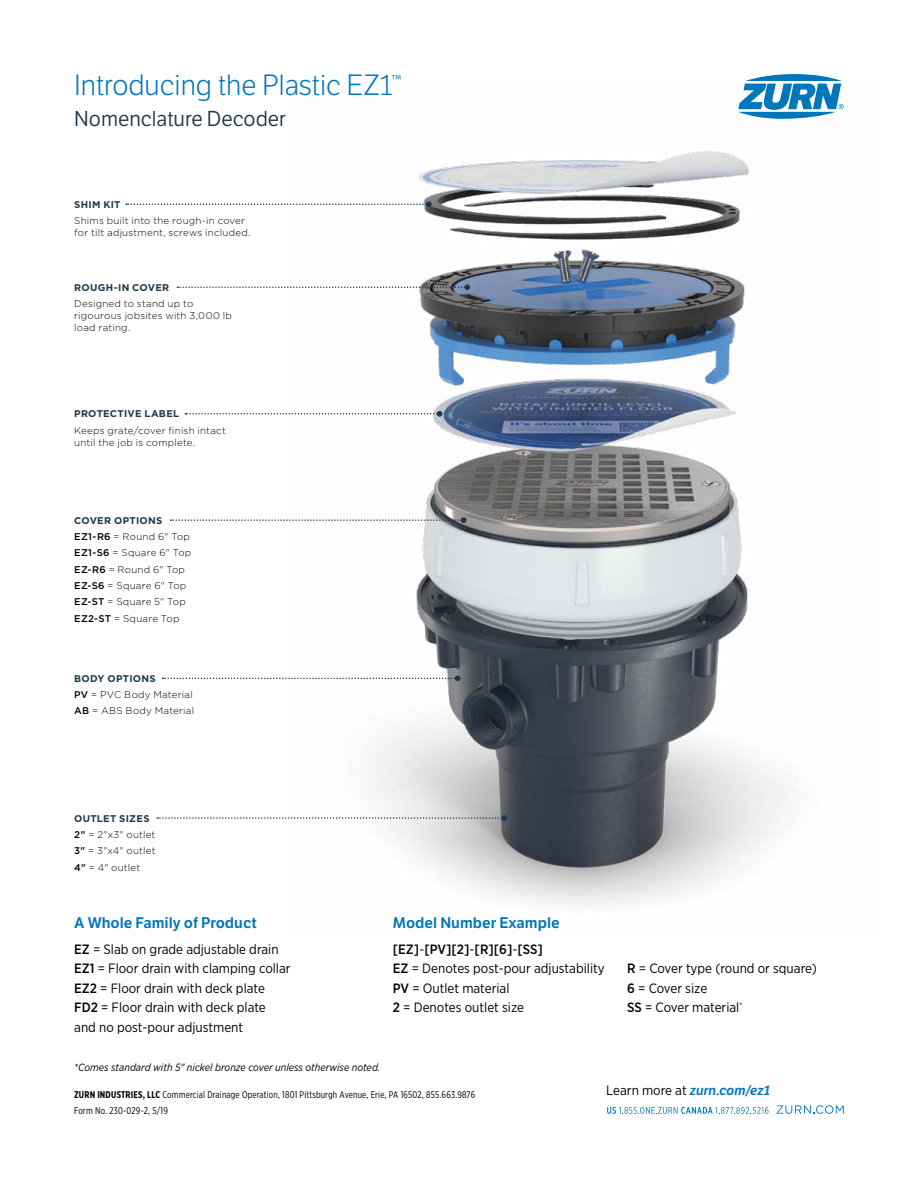
<style>
.page{position:relative;width:918px;height:1188px;background:#fff}
.page>*{position:absolute;margin:0;border:0;box-sizing:border-box;transform-origin:0 0}
.t1{font:28.5px "LFT Etica Lt";color:#0076bb}
.t2{font:21px "LFT Etica Bk";color:#1e384b}
.t3{font:15px "LFT Etica SB";color:#0076bb}
.t4{font:13.5px/19.5px "Gotham Narrow";color:#000}
.t5{font:italic 13.5px "LFT Etica SB";color:#0076bb}
.t6{font:italic 10.5px "Gotham Narrow";color:#000}
.t7{font:300 9.75px/16.4px "Gotham";letter-spacing:.02em;color:#000}
.t8{font:9.75px/15.6px "Gotham X Narrow";letter-spacing:.02em;color:#000}
.t9{font:700 9.75px "Gotham";letter-spacing:.03em;color:#1e384b}
.s1{font-weight:700;color:#1e384b}
.s2{font-weight:500}
.s3{font-weight:700}
.s4{font-family:"Gotham Narrow";font-style:normal;color:#000}
</style>
<div class="page">
<img style="left:374px;top:151px;width:413px;height:754px">
<svg style="left:607px;top:1107px;width:162px;height:7px"></svg>
<svg style="left:777px;top:1105px;width:67px;height:9px"></svg>
<svg style="left:738px;top:74px;width:106px;height:45px"></svg>
<svg style="left:177px;top:284px;width:293px;height:6px"></svg>
<svg style="left:185px;top:411px;width:257px;height:6px"></svg>
<svg style="left:171px;top:517px;width:295px;height:6px"></svg>
<svg style="left:163px;top:675px;width:297px;height:6px"></svg>
<svg style="left:157px;top:815px;width:350px;height:6px"></svg>
<svg style="left:126px;top:201px;width:306px;height:6px"></svg>
<h1 class="t1" style="left:74px;top:69px;width:329px">Introducing the Plastic EZ1<sup>™</sup></h1>
<h2 class="t2" style="left:74px;top:106px;width:213px">Nomenclature Decoder</h2>
<p class="t9" style="left:74px;top:198px;width:48px">SHIM KIT</p>
<p class="t7" style="left:74px;top:214px;width:178px;line-height:12px">Shims built into the rough-in cover for tilt adjustment, screws included.</p>
<p class="t9" style="left:74px;top:281px;width:97px">ROUGH-IN COVER</p>
<p class="t7" style="left:74px;top:297px;width:159px;line-height:12px">Designed to stand up to rigourous jobsites with 3,000 lb load rating.</p>
<p class="t9" style="left:74px;top:407px;width:107px">PROTECTIVE LABEL</p>
<p class="t7" style="left:74px;top:424px;width:153px;line-height:12px">Keeps grate/cover finish intact until the job is complete.</p>
<p class="t7" style="left:74px;top:512px;width:119px"><span class="s1">COVER OPTIONS<br></span><span class="s2">EZ1-R6</span> = Round 6" Top<br><span class="s2">EZ1-S6</span> = Square 6" Top<br><span class="s2">EZ-R6</span> = Round 6" Top<br><span class="s2">EZ-S6</span> = Square 6" Top<br><span class="s2">EZ-ST</span> = Square 5" Top<br><span class="s2">EZ2-ST</span> = Square Top</p>
<p class="t7" style="left:74px;top:670px;width:121px"><span class="s1">BODY OPTIONS<br></span><span class="s2">PV</span> = PVC Body Material<br><span class="s2">AB</span> = ABS Body Material</p>
<p class="t7" style="left:74px;top:810px;width:83px"><span class="s1">OUTLET SIZES<br></span><span class="s2">2"</span> = 2"x3" outlet<br><span class="s2">3"</span> = 3"x4" outlet<br><span class="s2">4"</span> = 4" outlet</p>
<h3 class="t3" style="left:74px;top:913px;width:184px">A Whole Family of Product</h3>
<h3 class="t4" style="left:74px;top:939px;width:218px"><span class="s2">EZ</span> = Slab on grade adjustable drain<br><span class="s2">EZ1</span> = Floor drain with clamping collar<br><span class="s2">EZ2</span> = Floor drain with deck plate<br><span class="s2">FD2</span> = Floor drain with deck plate and no post-pour adjustment</h3>
<p class="t6" style="left:74px;top:1061px;width:308px">*Comes standard with 5" nickel bronze cover unless otherwise noted.</p>
<h3 class="t3" style="left:393px;top:913px;width:168px">Model Number Example</h3>
<h3 class="t4" style="left:393px;top:939px;width:213px"><span class="s2">[EZ]</span>-<span class="s2">[PV][2]</span>-<span class="s2">[R][6]</span>-<span class="s2">[SS]<br>EZ</span> = Denotes post-pour adjustability<br><span class="s2">PV</span> = Outlet material<br><span class="s2">2</span> = Denotes outlet size</h3>
<h3 class="t4" style="left:627px;top:959px;width:191px"><span class="s2">R</span> = Cover type (round or square)<br><span class="s2">6</span> = Cover size<br><span class="s2">SS</span> = Cover material<sup>*</sup></h3>
<p class="t8" style="left:74px;top:1087px;width:403px"><span class="s3">ZURN INDUSTRIES, LLC</span> Commercial Drainage Operation, 1801 Pittsburgh Avenue, Erie, PA 16502, 855.663.9876<br>Form No. 230-029-2, 5/19</p>
<h3 class="t5" style="left:606px;top:1082px;width:165px"><span class="s4">Learn more at</span> zurn.com/ez1</h3>
</div>
